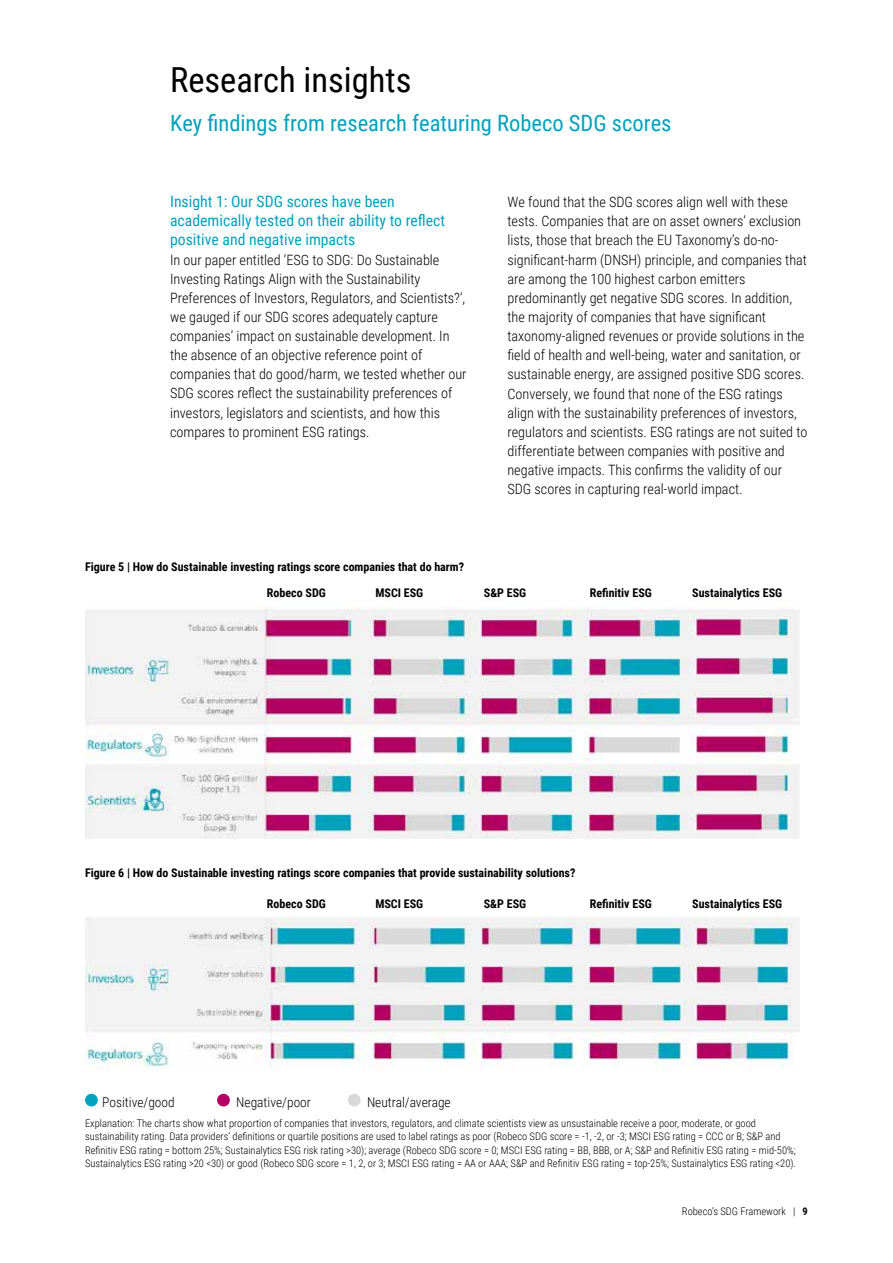
<style>
.page{position:relative;width:893px;height:1263px;background:#fff}
.page>*{position:absolute;margin:0;border:0;box-sizing:border-box;transform-origin:0 0}
.t1{font:34.5px "Roboto Condensed";color:#000}
.t2{font:22.5px "Roboto Condensed";color:#00a2bd}
.t3{font:15.75px/19.2px "Roboto Condensed";color:#00a2bd}
.t4{font:300 14.25px/19.2px "Roboto Condensed";color:#000}
.t5{font:300 13.5px "Roboto Condensed";color:#000}
.t6{font:700 12px "Roboto Condensed";color:#000}
.t7{font:300 10.5px/13.5px "Roboto Condensed";color:#000}
.s1{font-weight:700}
</style>
<div class="page">
<img style="left:85px;top:607px;width:714px;height:231px">
<img style="left:85px;top:915px;width:714px;height:154px">
<div style="left:85px;top:1094px;width:13px;height:12px;background:#00a2bd;border-radius:50%"></div>
<div style="left:217px;top:1094px;width:13px;height:12px;background:#b50063;border-radius:50%"></div>
<div style="left:348px;top:1094px;width:13px;height:12px;background:#d9d9d9;border-radius:50%"></div>
<h1 class="t1" style="left:170px;top:56px;width:243px">Research insights</h1>
<h2 class="t2" style="left:170px;top:107px;width:503px">Key findings from research featuring Robeco SDG scores</h2>
<p class="t3" style="left:170px;top:191px;width:276px">Insight 1: Our SDG scores have been academically tested on their ability to reflect positive and negative impacts</p>
<p class="t4" style="left:170px;top:249px;width:298px">In our paper entitled ‘ESG to SDG: Do Sustainable Investing Ratings Align with the Sustainability Preferences of Investors, Regulators, and Scientists?’, we gauged if our SDG scores adequately capture companies’ impact on sustainable development. In the absence of an objective reference point of companies that do good/harm, we tested whether our SDG scores reflect the sustainability preferences of investors, legislators and scientists, and how this compares to prominent ESG ratings.</p>
<p class="t6" style="left:85px;top:558px;width:381px">Figure 5 | How do Sustainable investing ratings score companies that do harm?</p>
<p class="t4" style="left:507px;top:192px;width:301px">We found that the SDG scores align well with these tests. Companies that are on asset owners’ exclusion lists, those that breach the EU Taxonomy’s do-no&shy;significant-harm (DNSH) principle, and companies that are among the 100 highest carbon emitters predominantly get negative SDG scores. In addition, the majority of companies that have significant taxonomy-aligned revenues or provide solutions in the field of health and well-being, water and sanitation, or sustainable energy, are assigned positive SDG scores.<br>Conversely, we found that none of the ESG ratings align with the sustainability preferences of investors, regulators and scientists. ESG ratings are not suited to differentiate between companies with positive and negative impacts. This confirms the validity of our SDG scores in capturing real-world impact.</p>
<p class="t6" style="left:267px;top:585px;width:60px">Robeco SDG</p>
<p class="t6" style="left:375px;top:585px;width:49px">MSCI ESG</p>
<p class="t6" style="left:484px;top:585px;width:44px">S&amp;P ESG</p>
<p class="t6" style="left:590px;top:585px;width:64px">Refinitiv ESG</p>
<p class="t6" style="left:692px;top:585px;width:91px">Sustainalytics ESG</p>
<p class="t6" style="left:85px;top:864px;width:492px">Figure 6 | How do Sustainable investing ratings score companies that provide sustainability solutions?</p>
<p class="t6" style="left:267px;top:895px;width:60px">Robeco SDG</p>
<p class="t6" style="left:375px;top:895px;width:49px">MSCI ESG</p>
<p class="t6" style="left:484px;top:895px;width:44px">S&amp;P ESG</p>
<p class="t6" style="left:590px;top:895px;width:64px">Refinitiv ESG</p>
<p class="t6" style="left:692px;top:895px;width:91px">Sustainalytics ESG</p>
<p class="t5" style="left:102px;top:1092px;width:74px">Positive/good</p>
<p class="t5" style="left:236px;top:1092px;width:76px">Negative/poor</p>
<p class="t5" style="left:367px;top:1092px;width:85px">Neutral/average</p>
<p class="t7" style="left:85px;top:1116px;width:712px">Explanation: The charts show what proportion of companies that investors, regulators, and climate scientists view as unsustainable receive a poor, moderate, or good sustainability rating. Data providers’ definitions or quartile positions are used to label ratings as poor (Robeco SDG score = -1, -2, or -3; MSCI ESG rating = CCC or B; S&amp;P and Refinitiv ESG rating = bottom 25%; Sustainalytics ESG risk rating &gt;30); average (Robeco SDG score = 0; MSCI ESG rating = BB, BBB, or A; S&amp;P and Refinitiv ESG rating = mid-50%; Sustainalytics ESG rating &gt;20 &lt;30) or good (Robeco SDG score = 1, 2, or 3; MSCI ESG rating = AA or AAA; S&amp;P and Refinitiv ESG rating = top-25%; Sustainalytics ESG rating &lt;20).</p>
<p class="t7" style="left:682px;top:1204px;width:128px">Robeco’s SDG Framework | <span class="s1">9</span></p>
</div>
